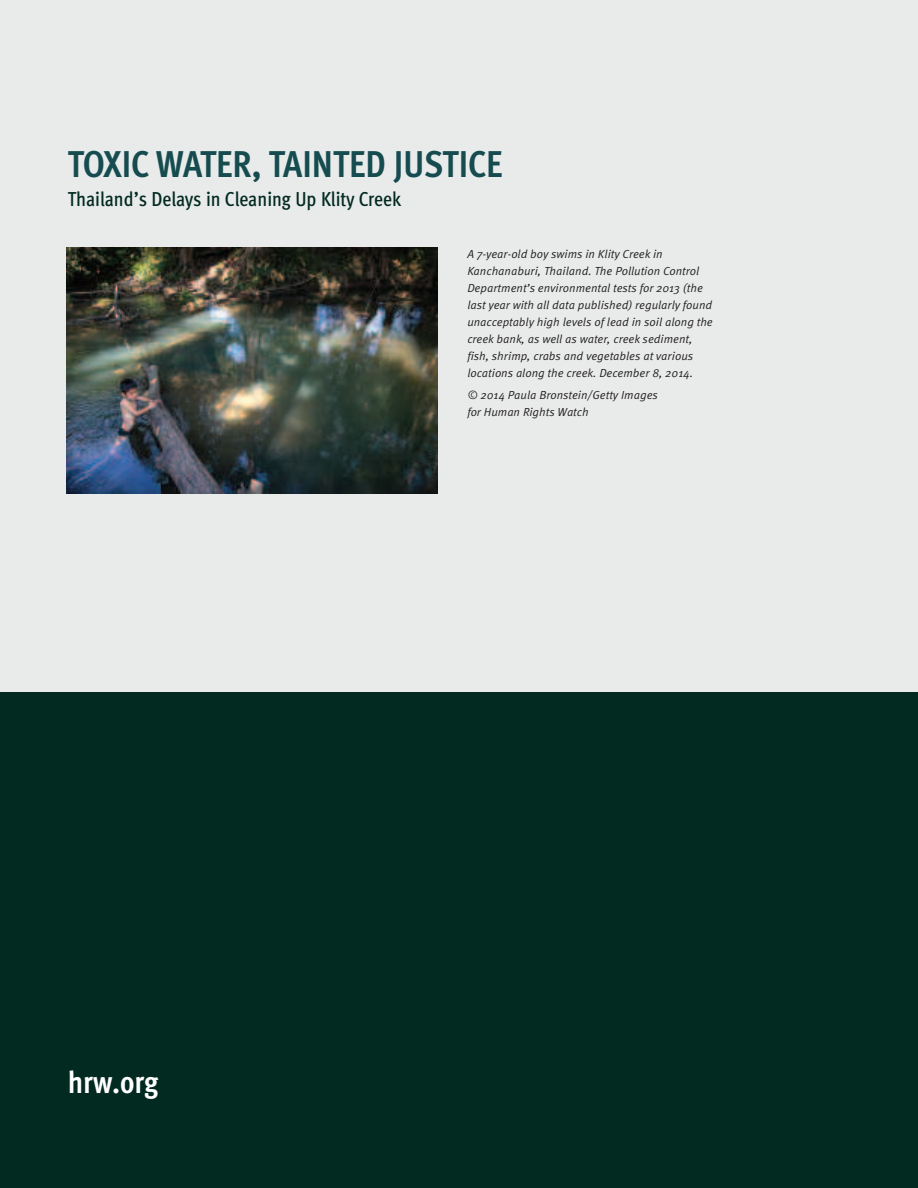
<style>
.page{position:relative;width:918px;height:1188px;background:#fff}
.page>*{position:absolute;margin:0;border:0;box-sizing:border-box;transform-origin:0 0}
.t1{font:700 condensed 37.35px "Meta Pro";color:#164c4f}
.t2{font:700 condensed 31.2px "Meta Pro";color:#fff}
.t3{font:500 condensed 20.25px "Meta Pro";color:#022a20}
.t4{font:11.7px/17.1px "Meta Pro Norm Ita";color:#231f20}
</style>
<div class="page">
<div style="left:0;top:0;width:918px;height:1165px;background:#e9ebeb"></div>
<div style="left:0;top:693px;width:918px;height:495px;background:#022a20"></div>
<img style="left:66px;top:247px;width:372px;height:247px">
<h1 class="t1" style="left:68px;top:150px;width:436px">TOXIC WATER, TAINTED JUSTICE</h1>
<h3 class="t3" style="left:68px;top:191px;width:335px">Thailand’s Delays in Cleaning Up Klity Creek</h3>
<h2 class="t2" style="left:68px;top:1070px;width:92px">hrw.org</h2>
<p class="t4" style="left:467px;top:246px;width:247px">A 7-year-old boy swims in Klity Creek in Kanchanaburi, Thailand. The Pollution Control Department’s environmental tests for 2013 (the last year with all data published) regularly found unacceptably high levels of lead in soil along the creek bank, as well as water, creek sediment, fish, shrimp, crabs and vegetables at various locations along the creek. December 8, 2014.</p>
<p class="t4" style="left:467px;top:387px;width:192px">© 2014 Paula Bronstein/Getty Images for Human Rights Watch</p>
</div>
